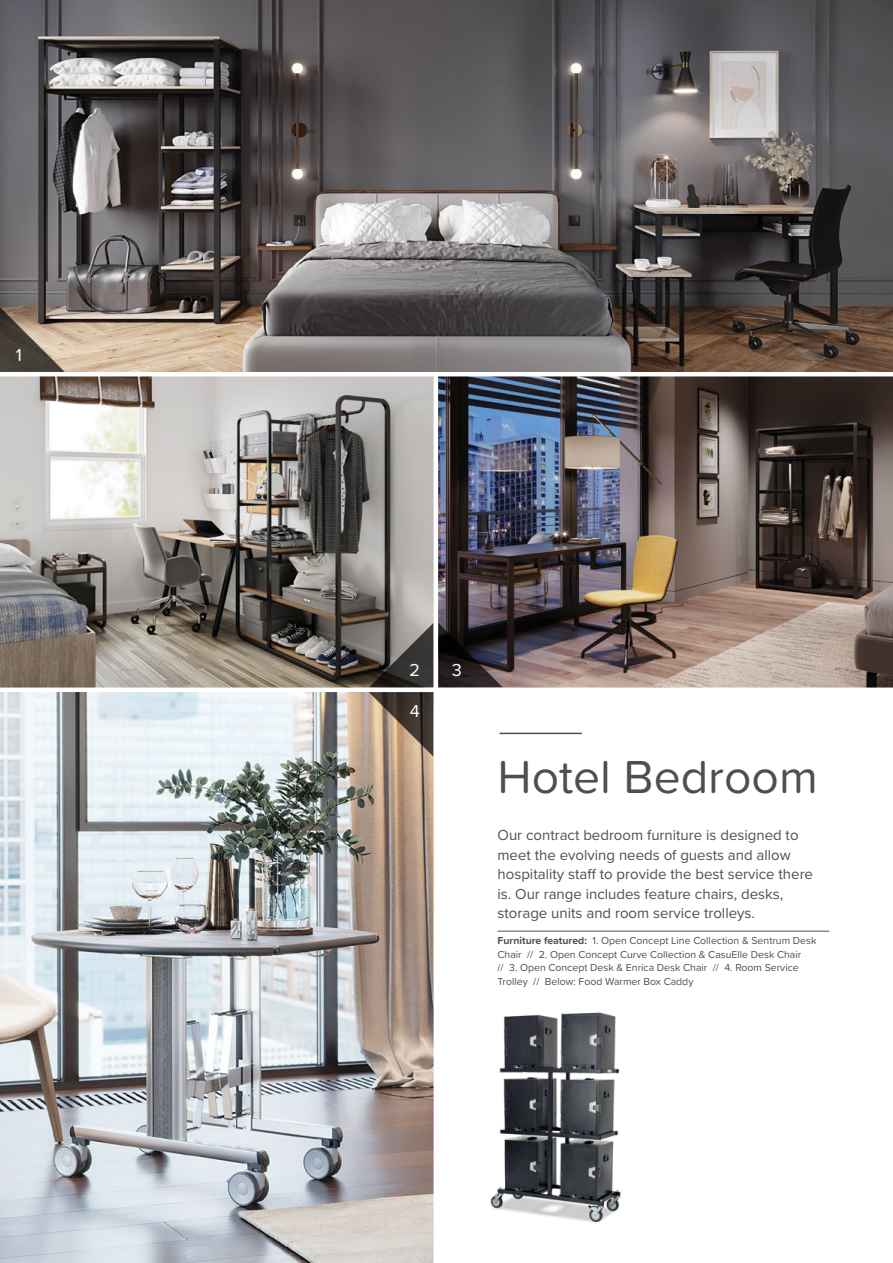
<style>
.page{position:relative;width:893px;height:1263px;background:#fff}
.page>*{position:absolute;margin:0;border:0;box-sizing:border-box;transform-origin:0 0}
.t1{font:48px "Proxima Soft";color:#4f4f51}
.t2{font:18px "Proxima Soft";color:#fff}
.t3{font:15px/19.5px "Proxima Nova";color:#4f4f51}
.t4{font:10.5px/13.5px "Proxima Soft";color:#4f4f51}
.s1{font-weight:700}
</style>
<div class="page">
<img style="left:0;top:0;width:893px;height:687px">
<hr style="left:497px;top:931px;width:332px;height:1px;background:#4f4f51">
<hr style="left:500px;top:733px;width:82px;height:1px;background:#4f4f51">
<img style="left:0;top:692px;width:434px;height:571px">
<img style="left:490px;top:1012px;width:131px;height:211px">
<svg style="left:0;top:294px;width:65px;height:78px;background:#786c61"></svg>
<svg style="left:369px;top:623px;width:134px;height:134px"></svg>
<hr style="left:0;top:372px;width:893px;height:4px;background:#fff">
<hr style="left:434px;top:374px;width:4px;height:889px;background:#fff">
<div style="left:0;top:687px;width:893px;height:5px;background:#fff"></div>
<p class="t2" style="left:16px;top:341px;width:8px">1</p>
<p class="t2" style="left:409px;top:657px;width:12px">2</p>
<p class="t2" style="left:410px;top:697px;width:12px">4</p>
<p class="t2" style="left:452px;top:657px;width:12px">3</p>
<h1 class="t1" style="left:497px;top:741px;width:322px">Hotel Bedroom</h1>
<p class="t3" style="left:497px;top:825px;width:317px">Our contract bedroom furniture is designed to meet the evolving needs of guests and allow hospitality staff to provide the best service there is. Our range includes feature chairs, desks, storage units and room service trolleys.</p>
<p class="t4" style="left:497px;top:934px;width:320px"><span class="s1">Furniture featured:</span> 1. Open Concept Line Collection &amp; Sentrum Desk Chair // 2. Open Concept Curve Collection &amp; CasuElle Desk Chair<br>// 3. Open Concept Desk &amp; Enrica Desk Chair // 4. Room Service Trolley // Below: Food Warmer Box Caddy</p>
</div>
